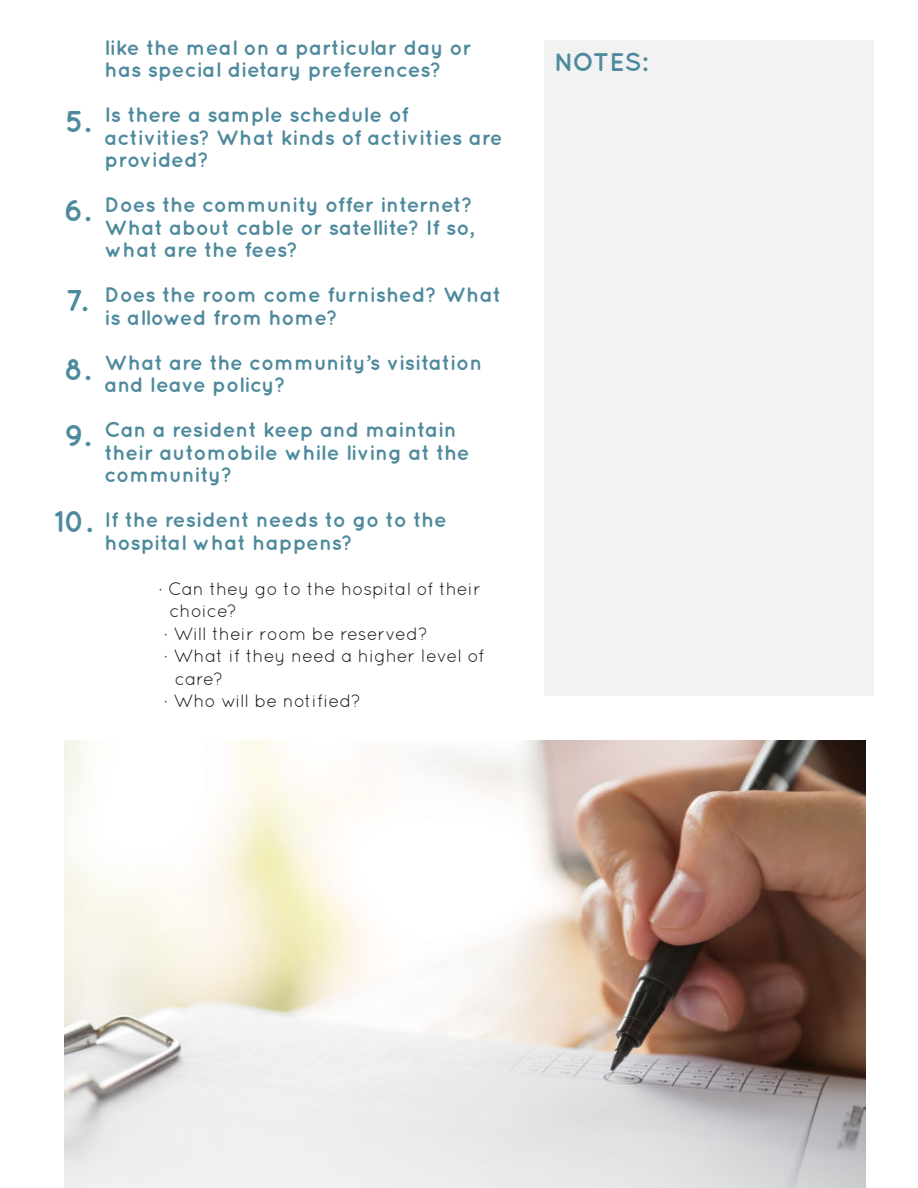
<style>
.page{position:relative;width:918px;height:1188px;background:#fff}
.page>*{position:absolute;margin:0;border:0;box-sizing:border-box;transform-origin:0 0}
.t1{font:700 30px "Quicksand";color:#4e8a9d}
.t2{font:700 25.5px "Quicksand";letter-spacing:-.025em;color:#4e8a9d}
.t3{font:700 21px/22.5px "Quicksand";color:#4e8a9d}
.t4{font:18px "Quicksand";color:#1a1a1a}
</style>
<div class="page">
<div style="left:544px;top:40px;width:330px;height:656px;background:#f2f2f2"></div>
<img style="left:65px;top:740px;width:800px;height:448px">
<h1 class="t1" style="left:65px;top:104px;width:27px">5.</h1>
<h1 class="t1" style="left:64px;top:192px;width:28px">6.</h1>
<h1 class="t1" style="left:66px;top:283px;width:23px">7.</h1>
<h1 class="t1" style="left:65px;top:352px;width:27px">8.</h1>
<h1 class="t1" style="left:65px;top:418px;width:27px">9.</h1>
<h1 class="t1" style="left:54px;top:503px;width:39px">10.</h1>
<p class="t3" style="left:105px;top:36px;width:368px">like the meal on a particular day or has special dietary preferences?</p>
<p class="t3" style="left:105px;top:103px;width:400px">Is there a sample schedule of activities? What kinds of activities are provided?</p>
<p class="t3" style="left:105px;top:193px;width:371px;text-align:justify">Does the community offer internet?<br>What about cable or satellite? If so, what are the fees?</p>
<p class="t3" style="left:105px;top:283px;width:398px">Does the room come furnished? What is allowed from home?</p>
<p class="t3" style="left:105px;top:350px;width:379px">What are the community’s visitation and leave policy?</p>
<p class="t3" style="left:105px;top:418px;width:367px">Can a resident keep and maintain their automobile while living at the community?</p>
<p class="t3" style="left:105px;top:508px;width:344px">If the resident needs to go to the hospital what happens?</p>
<p class="t4" style="left:159px;top:578px;width:324px">· Can they go to the hospital of their</p>
<p class="t4" style="left:169px;top:601px;width:69px">choice?</p>
<p class="t4" style="left:164px;top:623px;width:265px">· Will their room be reserved?</p>
<p class="t4" style="left:164px;top:646px;width:322px">· What if they need a higher level of</p>
<p class="t4" style="left:175px;top:668px;width:50px">care?</p>
<p class="t4" style="left:164px;top:691px;width:198px">· Who will be notified?</p>
<p class="t2" style="left:554px;top:47px;width:95px">NOTES:</p>
</div>
